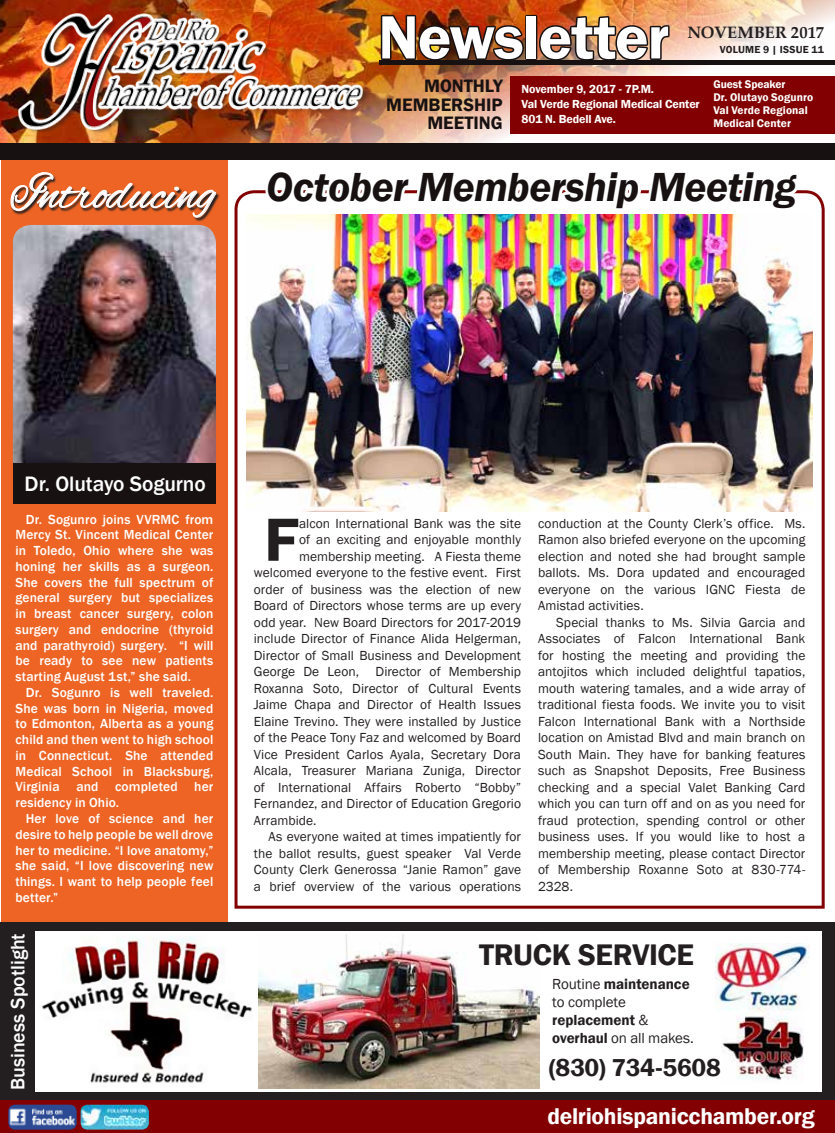
<style>
.page{position:relative;width:835px;height:1133px;background:#fff}
.page>*{position:absolute;margin:0;border:0;box-sizing:border-box;transform-origin:0 0}
.t1{font:600 63.15px "Franklin Gothic";letter-spacing:-.02em;color:#fff}
.t2{font:600 63px "Franklin Gothic";color:#231f20}
.t3{font:49.05px "Alex Brush";letter-spacing:.005em;color:#fff}
.t4{font:italic 600 41.7px "Franklin Gothic";letter-spacing:-.015em;color:#171112}
.t5{font:600 30.6px "Franklin Gothic";letter-spacing:-.01em;color:#231f20}
.t6{font:600 25.2px "Franklin Gothic";letter-spacing:-.01em;color:#231f20}
.t7{font:600 23.4px "Franklin Gothic";letter-spacing:-.01em;color:#fff}
.t8{font:500 21.45px "Franklin Gothic";letter-spacing:-.005em;color:#fff}
.t9{font:500 19.95px "Franklin Gothic";color:#fff}
.t10{font:600 18.45px/18.5px "Franklin Gothic";color:#171112;text-align:right}
.t11{font:700 16.5px "Palatino Linotype";letter-spacing:.005em;color:#231f20}
.t12{font:600 15px/18px "Franklin Gothic";letter-spacing:-.005em;color:#231f20}
.t13{font:13.5px/16.5px "Franklin Gothic";letter-spacing:.005em;color:#231f20;text-align:justify}
.t14{font:500 13.5px/15.8px "Franklin Gothic";letter-spacing:.01em;color:#fff;text-align:justify}
.t15{font:600 12px/15px "Franklin Gothic";letter-spacing:-.01em;color:#fff}
.t16{font:600 11.4px/12.9px "Franklin Gothic";letter-spacing:.005em;color:#fff}
.t17{font:600 10.5px "Franklin Gothic";letter-spacing:.02em;color:#231f20}
.s1{font-weight:400}
</style>
<div class="page">
<div style="left:1px;top:159px;width:227px;height:763px;background:#ed6425"></div>
<svg style="left:234px;top:190px;width:591px;height:719px"></svg>
<div style="left:1px;top:922px;width:834px;height:189px;background:#231f20"></div>
<div style="left:35px;top:931px;width:786px;height:160px;background:#fff"></div>
<div style="left:1px;top:143px;width:834px;height:16px;background:#171112"></div>
<img style="left:1px;top:0;width:834px;height:143px">
<div style="left:379px;top:60px;width:456px;height:5px;background:#171112"></div>
<img style="left:379px;top:13px;width:146px;height:47px">
<div style="left:525px;top:15px;width:12px;height:45px;border:3px solid #171112"></div>
<img style="left:537px;top:14px;width:134px;height:46px">
<div style="left:22px;top:16px;width:346px;height:119px;background:#231f20;opacity:.75"></div>
<img style="left:15px;top:12px;width:351px;height:121px">
<div style="left:511px;top:76px;width:324px;height:57px;background:#820001"></div>
<img style="left:246px;top:215px;width:567px;height:296px">
<div style="left:1px;top:1100px;width:834px;height:32px;background:#820001"></div>
<img style="left:80px;top:1104px;width:69px;height:25px">
<img style="left:8px;top:1104px;width:69px;height:25px">
<svg style="left:261px;top:139px;width:541px;height:90px"></svg>
<img style="left:42px;top:936px;width:210px;height:147px">
<img style="left:715px;top:943px;width:95px;height:69px">
<img style="left:722px;top:1012px;width:81px;height:68px">
<img style="left:259px;top:934px;width:280px;height:154px">
<img style="left:13px;top:225px;width:203px;height:238px">
<svg style="left:194px;top:192px;width:26px;height:30px"></svg>
<svg style="left:10px;top:172px;width:206px;height:46px"></svg>
<div style="left:13px;top:463px;width:203px;height:40px;background:#171112"></div>
<h3 class="t3" style="left:10px;top:167px;width:207px">Introducing</h3>
<h1 class="t1" style="left:378px;top:-2px;width:293px">Newsletter</h1>
<p class="t15" style="left:521px;top:82px;width:180px">November 9, 2017 - 7P.M.<br>Val Verde Regional Medical Center<br>801 N. Bedell Ave.</p>
<p class="t16" style="left:713px;top:78px;width:101px">Guest Speaker<br>Dr. Olutayo Sogunro<br>Val Verde Regional<br>Medical Center</p>
<p class="t11" style="left:687px;top:20px;width:138px">NOVEMBER 2017</p>
<p class="t17" style="left:720px;top:43px;width:106px">VOLUME 9 | ISSUE 11</p>
<h3 class="t10" style="left:386px;top:77px;width:118px">MONTHLY<br>MEMBERSHIP<br>MEETING</h3>
<h3 class="t4" style="left:266px;top:160px;width:531px">October Membership Meeting</h3>
<h3 class="t8" style="left:25px;top:470px;width:183px">Dr. Olutayo Sogurno</h3>
<p class="t14" style="left:15px;top:511px;width:199px;text-indent:10px">Dr. Sogunro joins VVRMC from Mercy St. Vincent Medical Center in Toledo, Ohio where she was honing her skills as a surgeon.<br>She covers the full spectrum of general surgery but specializes in breast cancer surgery, colon surgery and endocrine (thyroid and parathyroid) surgery. “I will be ready to see new patients starting August 1st,” she said.</p>
<p class="t14" style="left:15px;top:684px;width:199px;text-indent:10px">Dr. Sogunro is well traveled.<br>She was born in Nigeria, moved to Edmonton, Alberta as a young child and then went to high school in Connecticut. She attended Medical School in Blacksburg, Virginia and completed her residency in Ohio.</p>
<p class="t14" style="left:15px;top:810px;width:199px;text-indent:10px">Her love of science and her desire to help people be well drove her to medicine. “I love anatomy,” she said, “I love discovering new things. I want to help people feel better.”</p>
<h3 class="t9" style="left:5px;top:1089px;width:158px;rotate:-90deg">Business Spotlight</h3>
<h2 class="t2" style="left:264px;top:501px;width:36px">F</h2>
<p class="t13" style="left:299px;top:515px;width:223px">alcon International Bank was the site</p>
<p class="t13" style="left:299px;top:532px;width:223px">of an exciting and enjoyable monthly</p>
<p class="t13" style="left:299px;top:548px;width:223px">membership meeting. A Fiesta theme</p>
<p class="t13" style="left:254px;top:565px;width:269px">welcomed everyone to the festive event. First</p>
<p class="t13" style="left:254px;top:581px;width:269px">order of business was the election of new</p>
<p class="t13" style="left:254px;top:598px;width:269px">Board of Directors whose terms are up every</p>
<p class="t13" style="left:254px;top:614px;width:269px">odd year. New Board Directors for 2017-2019</p>
<p class="t13" style="left:254px;top:631px;width:269px">include Director of Finance Alida Helgerman,</p>
<p class="t13" style="left:254px;top:647px;width:269px">Director of Small Business and Development</p>
<p class="t13" style="left:254px;top:664px;width:269px">George De Leon, Director of Membership</p>
<p class="t13" style="left:254px;top:680px;width:269px">Roxanna Soto, Director of Cultural Events</p>
<p class="t13" style="left:254px;top:697px;width:269px">Jaime Chapa and Director of Health Issues</p>
<p class="t13" style="left:254px;top:713px;width:269px">Elaine Trevino. They were installed by Justice</p>
<p class="t13" style="left:254px;top:730px;width:269px">of the Peace Tony Faz and welcomed by Board</p>
<p class="t13" style="left:254px;top:746px;width:269px">Vice President Carlos Ayala, Secretary Dora</p>
<p class="t13" style="left:254px;top:763px;width:269px">Alcala, Treasurer Mariana Zuniga, Director</p>
<p class="t13" style="left:254px;top:779px;width:269px">of International Affairs Roberto “Bobby”</p>
<p class="t13" style="left:254px;top:796px;width:269px">Fernandez, and Director of Education Gregorio</p>
<p class="t13" style="left:254px;top:812px;width:64px">Arrambide.</p>
<p class="t13" style="left:268px;top:829px;width:254px">As everyone waited at times impatiently for</p>
<p class="t13" style="left:254px;top:845px;width:269px">the ballot results, guest speaker Val Verde</p>
<p class="t13" style="left:254px;top:862px;width:269px">County Clerk Generossa “Janie Ramon” gave</p>
<p class="t13" style="left:254px;top:878px;width:269px">a brief overview of the various operations</p>
<p class="t13" style="left:538px;top:515px;width:269px">conduction at the County Clerk’s office. Ms.<br>Ramon also briefed everyone on the upcoming election and noted she had brought sample ballots. Ms. Dora updated and encouraged everyone on the various IGNC Fiesta de Amistad activities.</p>
<p class="t13" style="left:538px;top:614px;width:269px;text-indent:18px">Special thanks to Ms. Silvia Garcia and Associates of Falcon International Bank for hosting the meeting and providing the antojitos which included delightful tapatios, mouth watering tamales, and a wide array of traditional fiesta foods. We invite you to visit Falcon International Bank with a Northside location on Amistad Blvd and main branch on South Main. They have for banking features such as Snapshot Deposits, Free Business checking and a special Valet Banking Card which you can turn off and on as you need for fraud protection, spending control or other business uses. If you would like to host a membership meeting, please contact Director of Membership Roxanne Soto at 830-774- 2328.</p>
<h3 class="t5" style="left:479px;top:935px;width:216px">TRUCK SERVICE</h3>
<p class="t12" style="left:552px;top:975px;width:143px"><span class="s1">Routine</span> maintenance <span class="s1">to complete </span>replacement <span class="s1">&amp; </span>overhaul <span class="s1">on all makes.</span></p>
<h3 class="t6" style="left:549px;top:1051px;width:173px">(830) 734-5608</h3>
<h3 class="t7" style="left:547px;top:1101px;width:269px">delriohispanicchamber.org</h3>
</div>
